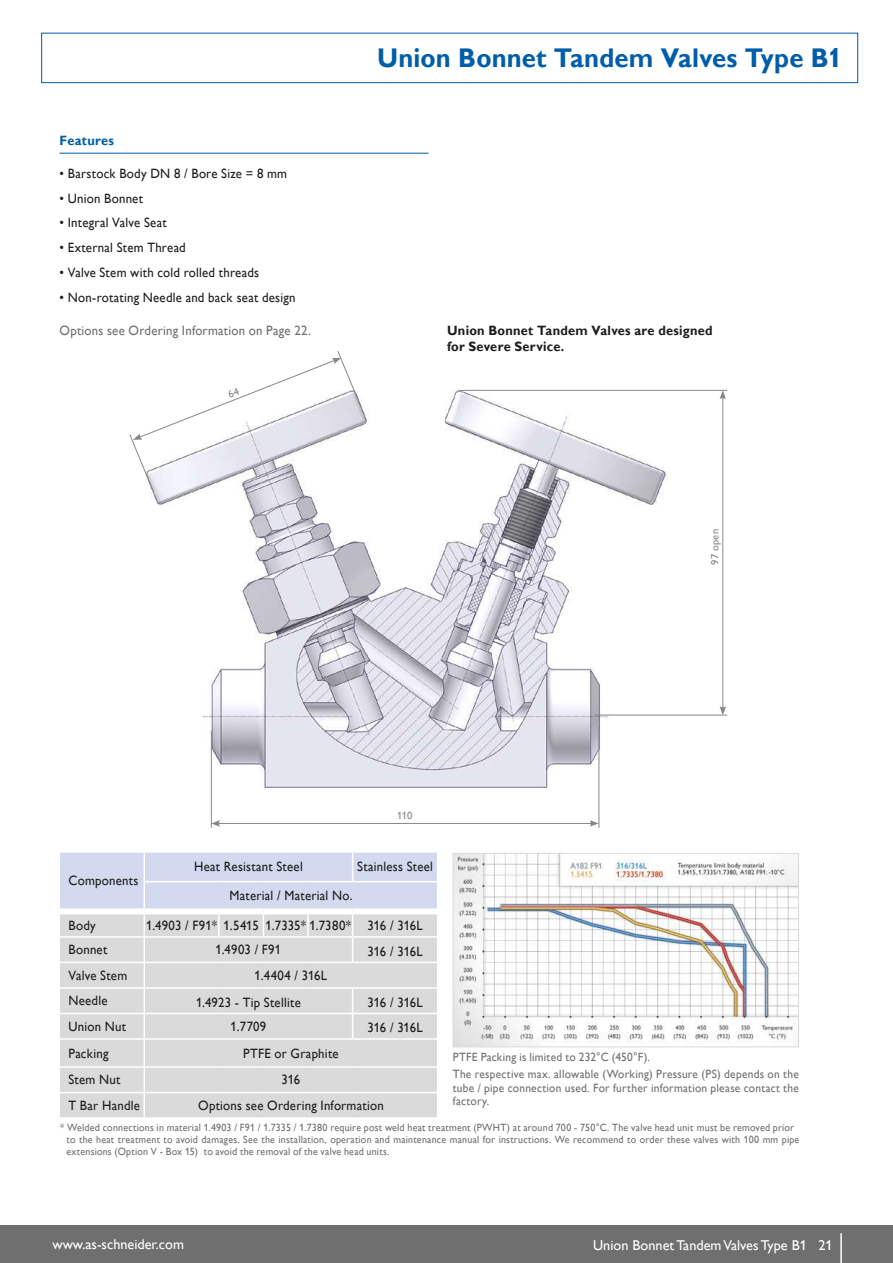
<style>
.page{position:relative;width:893px;height:1263px;background:#fff}
.page>*{position:absolute;margin:0;border:0;box-sizing:border-box;transform-origin:0 0}
.t1{font:700 27px "Gill Alt One";letter-spacing:.005em;color:#005da9;scale:.95 1}
.t2{font:14.25px "Gill Alt One";color:#fff}
.t3{font:13.5px "Gill Alt One";letter-spacing:.02em;color:#1d1d1b;scale:.95 1}
.t4{font:700 13.5px/16.5px "Gill Alt One";letter-spacing:.02em;color:#1d1d1b;scale:.95 1}
.t5{font:13.5px "Gill Alt One";letter-spacing:.02em;color:#706f6f;scale:.95 1}
.t6{font:700 13.5px "Gill Alt One";letter-spacing:.02em;color:#005da9;scale:.95 1}
.t7{font:12px/17.7px "Gill Alt One";letter-spacing:.02em;color:#706f6f;scale:.95 1}
.t8{font:10.5px/12px "Gill Alt One";letter-spacing:.02em;color:#706f6f;scale:.95 1}
.t9{font:10.5px "Gill Alt One";letter-spacing:.02em;color:#878787}
</style>
<div class="page">
<div style="left:41px;top:33px;width:817px;height:50px;border:1px solid #005da9"></div>
<hr style="left:60px;top:153px;width:368px;height:1px;background:#005da9">
<svg style="left:60px;top:852px;width:377px;height:265px;background:#dadce0"></svg>
<hr style="left:145px;top:881px;width:74px;height:1px;background:#fff">
<hr style="left:219px;top:881px;width:44px;height:1px;background:#fff">
<hr style="left:263px;top:881px;width:45px;height:1px;background:#fff">
<hr style="left:308px;top:881px;width:45px;height:1px;background:#fff">
<hr style="left:353px;top:881px;width:84px;height:1px;background:#fff">
<hr style="left:145px;top:936px;width:74px;height:2px;background:#fff">
<hr style="left:219px;top:936px;width:44px;height:2px;background:#fff">
<hr style="left:263px;top:936px;width:45px;height:2px;background:#fff">
<hr style="left:308px;top:936px;width:45px;height:2px;background:#fff">
<hr style="left:353px;top:936px;width:84px;height:2px;background:#fff">
<hr style="left:145px;top:987px;width:74px;height:2px;background:#fff">
<hr style="left:219px;top:987px;width:44px;height:2px;background:#fff">
<hr style="left:263px;top:987px;width:45px;height:2px;background:#fff">
<hr style="left:308px;top:987px;width:45px;height:2px;background:#fff">
<hr style="left:353px;top:987px;width:84px;height:2px;background:#fff">
<hr style="left:145px;top:1013px;width:74px;height:1px;background:#fff">
<hr style="left:219px;top:1013px;width:44px;height:1px;background:#fff">
<hr style="left:263px;top:1013px;width:45px;height:1px;background:#fff">
<hr style="left:308px;top:1013px;width:45px;height:1px;background:#fff">
<hr style="left:353px;top:1013px;width:84px;height:1px;background:#fff">
<img style="left:151px;top:389px;width:577px;height:421px">
<hr style="left:595px;top:715px;width:132px;height:1px;background:#878787">
<hr style="left:458px;top:390px;width:269px;height:1px;background:#878787">
<hr style="left:723px;top:397px;width:1px;height:312px;background:#878787">
<svg style="left:719px;top:390px;width:7px;height:9px"></svg>
<svg style="left:719px;top:706px;width:7px;height:9px"></svg>
<hr style="left:599px;top:726px;width:1px;height:102px;background:#878787">
<hr style="left:218px;top:823px;width:374px;height:1px;background:#878787">
<svg style="left:590px;top:820px;width:9px;height:7px"></svg>
<svg style="left:212px;top:820px;width:8px;height:7px"></svg>
<hr style="left:211px;top:730px;width:1px;height:98px;background:#878787">
<img style="left:455px;top:855px;width:342px;height:190px">
<div style="left:453px;top:853px;width:346px;height:194px;border:1px solid #dadada"></div>
<div style="left:0;top:1225px;width:893px;height:38px;background:#706f6f"></div>
<hr style="left:840px;top:1233px;width:2px;height:30px;background:#fff">
<svg style="left:129px;top:351px;width:232px;height:139px"></svg>
<p class="t6" style="left:60px;top:132px;width:59px">Features</p>
<p class="t3" style="left:60px;top:165px;width:241px">• Barstock Body DN 8 / Bore Size = 8 mm</p>
<p class="t3" style="left:60px;top:190px;width:89px">• Union Bonnet</p>
<p class="t3" style="left:60px;top:215px;width:114px">• Integral Valve Seat</p>
<p class="t3" style="left:60px;top:240px;width:134px">• External Stem Thread</p>
<p class="t3" style="left:60px;top:264px;width:212px">• Valve Stem with cold rolled threads</p>
<p class="t3" style="left:60px;top:289px;width:250px">• Non-rotating Needle and back seat design</p>
<p class="t5" style="left:60px;top:322px;width:266px">Options see Ordering Information on Page 22.</p>
<h1 class="t1" style="left:377px;top:42px;width:491px">Union Bonnet Tandem Valves Type B1</h1>
<p class="t4" style="left:447px;top:322px;width:281px">Union Bonnet Tandem Valves are designed for Severe Service.</p>
<p class="t9" style="left:709px;top:565px;width:37px;rotate:-90deg">97 open</p>
<p class="t9" style="left:397px;top:809px;width:17px">110</p>
<p class="t3" style="left:68px;top:873px;width:75px">Components</p>
<p class="t3" style="left:194px;top:859px;width:116px">Heat Resistant Steel</p>
<p class="t3" style="left:357px;top:859px;width:81px">Stainless Steel</p>
<p class="t3" style="left:229px;top:888px;width:131px">Material / Material No.</p>
<p class="t3" style="left:68px;top:917px;width:30px">Body</p>
<p class="t3" style="left:146px;top:917px;width:293px">1.4903 / F91* 1.5415 1.7335* 1.7380* 316 / 316L</p>
<p class="t3" style="left:68px;top:942px;width:42px">Bonnet</p>
<p class="t3" style="left:216px;top:942px;width:71px">1.4903 / F91</p>
<p class="t3" style="left:367px;top:943px;width:60px">316 / 316L</p>
<p class="t3" style="left:68px;top:967px;width:63px">Valve Stem</p>
<p class="t3" style="left:255px;top:967px;width:78px">1.4404 / 316L</p>
<p class="t3" style="left:68px;top:993px;width:43px">Needle</p>
<p class="t3" style="left:196px;top:994px;width:112px">1.4923 - Tip Stellite</p>
<p class="t3" style="left:367px;top:994px;width:60px">316 / 316L</p>
<p class="t3" style="left:68px;top:1018px;width:62px">Union Nut</p>
<p class="t3" style="left:231px;top:1018px;width:39px">1.7709</p>
<p class="t3" style="left:367px;top:1020px;width:60px">316 / 316L</p>
<p class="t3" style="left:68px;top:1045px;width:44px">Packing</p>
<p class="t3" style="left:243px;top:1045px;width:102px">PTFE or Graphite</p>
<p class="t3" style="left:68px;top:1072px;width:56px">Stem Nut</p>
<p class="t3" style="left:281px;top:1072px;width:21px">316</p>
<p class="t3" style="left:68px;top:1097px;width:77px">T Bar Handle</p>
<p class="t3" style="left:198px;top:1097px;width:197px">Options see Ordering Information</p>
<p class="t7" style="left:453px;top:1048px;width:366px">PTFE Packing is limited to 232°C (450°F).<br>The respective max. allowable (Working) Pressure (PS) depends on the</p>
<p class="t7" style="left:453px;top:1081px;width:366px;line-height:13.5px">tube / pipe connection used. For further information please contact the factory.</p>
<p class="t8" style="left:67px;top:1121px;width:773px;text-indent:-6px">* Welded connections in material 1.4903 / F91 / 1.7335 / 1.7380 require post weld heat treatment (PWHT) at around 700 - 750°C. The valve head unit must be removed prior to the heat treatment to avoid damages. See the installation, operation and maintenance manual for instructions. We recommend to order these valves with 100 mm pipe extensions (Option V - Box 15) to avoid the removal of the valve head units.</p>
<p class="t2" style="left:52px;top:1236px;width:133px">www.as-schneider.com</p>
<p class="t2" style="left:593px;top:1236px;width:241px">Union Bonnet Tandem Valves Type B1 21</p>
</div>
